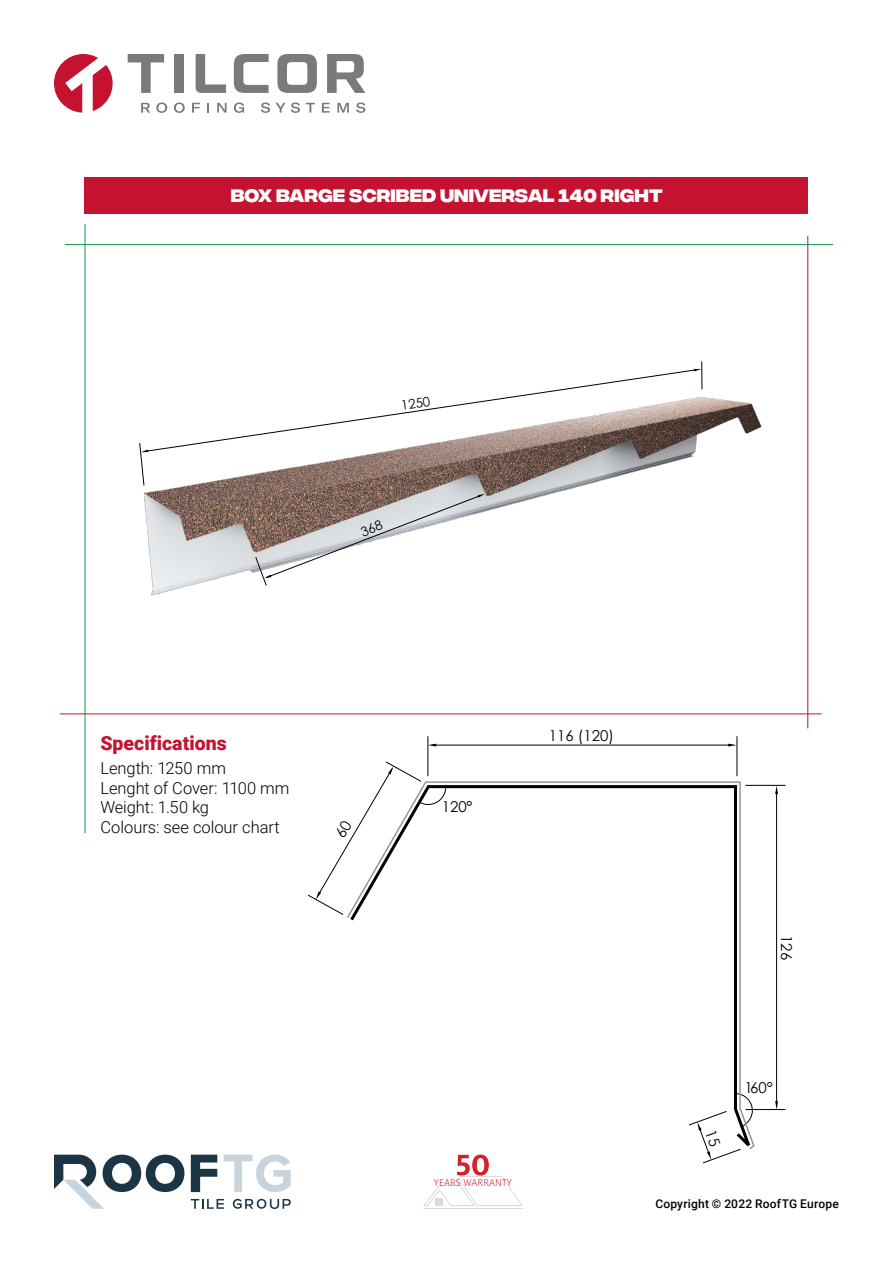
<style>
.page{position:relative;width:893px;height:1263px;background:#fff}
.page>*{position:absolute;margin:0;border:0;box-sizing:border-box;transform-origin:0 0}
.t1{font:900 19.5px "Roboto";color:#c41230}
.t2{font:700 18px "Integral CF";color:#fff}
.t3{font:300 16.5px/19.8px "Roboto";color:#000}
.t4{font:15px "Century Gothic";color:#000}
.t5{font:13.2px "Century Gothic";color:#000}
.t6{font:500 12px "Roboto";letter-spacing:.02em;color:#000}
.t7{font:300 10.95px "Milo OT";color:#d52229}
</style>
<div class="page">
<svg style="left:54px;top:54px;width:59px;height:59px"></svg>
<svg style="left:141px;top:103px;width:9px;height:10px"></svg>
<svg style="left:156px;top:102px;width:11px;height:11px"></svg>
<svg style="left:174px;top:102px;width:11px;height:11px"></svg>
<svg style="left:192px;top:103px;width:8px;height:10px"></svg>
<svg style="left:207px;top:103px;width:2px;height:10px"></svg>
<svg style="left:217px;top:103px;width:10px;height:10px"></svg>
<svg style="left:234px;top:102px;width:10px;height:11px"></svg>
<svg style="left:261px;top:102px;width:9px;height:11px"></svg>
<svg style="left:276px;top:102px;width:24px;height:11px"></svg>
<svg style="left:306px;top:103px;width:9px;height:10px"></svg>
<svg style="left:322px;top:103px;width:8px;height:10px"></svg>
<svg style="left:337px;top:103px;width:12px;height:10px"></svg>
<svg style="left:356px;top:102px;width:9px;height:11px"></svg>
<svg style="left:128px;top:54px;width:36px;height:39px"></svg>
<div style="left:174px;top:54px;width:10px;height:39px;background:#7a7a7a"></div>
<svg style="left:196px;top:54px;width:30px;height:39px"></svg>
<svg style="left:234px;top:54px;width:35px;height:39px"></svg>
<svg style="left:277px;top:54px;width:40px;height:39px"></svg>
<svg style="left:327px;top:54px;width:38px;height:39px"></svg>
<svg style="left:191px;top:1199px;width:33px;height:10px"></svg>
<svg style="left:233px;top:1199px;width:58px;height:10px"></svg>
<svg style="left:191px;top:1154px;width:26px;height:38px"></svg>
<svg style="left:224px;top:1154px;width:67px;height:38px"></svg>
<svg style="left:54px;top:1154px;width:130px;height:55px"></svg>
<hr style="left:423px;top:1208px;width:100px;height:1px;background:#d8dadb">
<svg style="left:423px;top:1157px;width:100px;height:49px"></svg>
<hr style="left:60px;top:713px;width:761px;height:1px;background:#c41230">
<hr style="left:85px;top:224px;width:1px;height:609px;background:#109647">
<hr style="left:807px;top:236px;width:1px;height:492px;background:#c41230">
<div style="left:85px;top:177px;width:723px;height:37px;background:#c41230"></div>
<hr style="left:65px;top:244px;width:768px;height:1px;background:#109647">
<img style="left:143px;top:374px;width:618px;height:222px">
<svg style="left:139px;top:443px;width:9px;height:42px"></svg>
<svg style="left:694px;top:362px;width:8px;height:27px"></svg>
<svg style="left:144px;top:369px;width:553px;height:83px"></svg>
<svg style="left:775px;top:1101px;width:3px;height:8px"></svg>
<svg style="left:775px;top:786px;width:3px;height:8px"></svg>
<hr style="left:428px;top:736px;width:1px;height:40px;background:#000">
<hr style="left:746px;top:1109px;width:39px;height:1px;background:#000">
<hr style="left:737px;top:736px;width:1px;height:40px;background:#000">
<hr style="left:746px;top:785px;width:39px;height:1px;background:#000">
<hr style="left:433px;top:745px;width:297px;height:1px;background:#000">
<hr style="left:776px;top:790px;width:1px;height:314px;background:#000">
<svg style="left:728px;top:744px;width:9px;height:2px"></svg>
<svg style="left:347px;top:781px;width:409px;height:366px"></svg>
<svg style="left:255px;top:494px;width:230px;height:92px"></svg>
<svg style="left:308px;top:761px;width:138px;height:154px"></svg>
<svg style="left:689px;top:1093px;width:64px;height:70px"></svg>
<p class="t2" style="left:231px;top:186px;width:433px">BOX BARGE SCRIBED UNIVERSAL 140 RIGHT</p>
<p class="t5" style="left:400px;top:396px;width:31px;rotate:-8deg">1250</p>
<p class="t1" style="left:100px;top:729px;width:128px">Specifications</p>
<p class="t3" style="left:100px;top:757px;width:191px">Length: 1250 mm<br>Lenght of Cover: 1100 mm<br>Weight: 1.50 kg<br>Colours: see colour chart</p>
<p class="t4" style="left:442px;top:796px;width:32px">120°</p>
<p class="t4" style="left:549px;top:725px;width:67px">116 (120)</p>
<p class="t7" style="left:434px;top:1177px;width:79px">YEARS WARRANTY</p>
<p class="t4" style="left:797px;top:935px;width:26px;rotate:90deg">126</p>
<p class="t4" style="left:744px;top:1077px;width:30px">160°</p>
<p class="t6" style="left:655px;top:1195px;width:185px">Copyright © 2022 RoofTG Europe</p>
</div>
